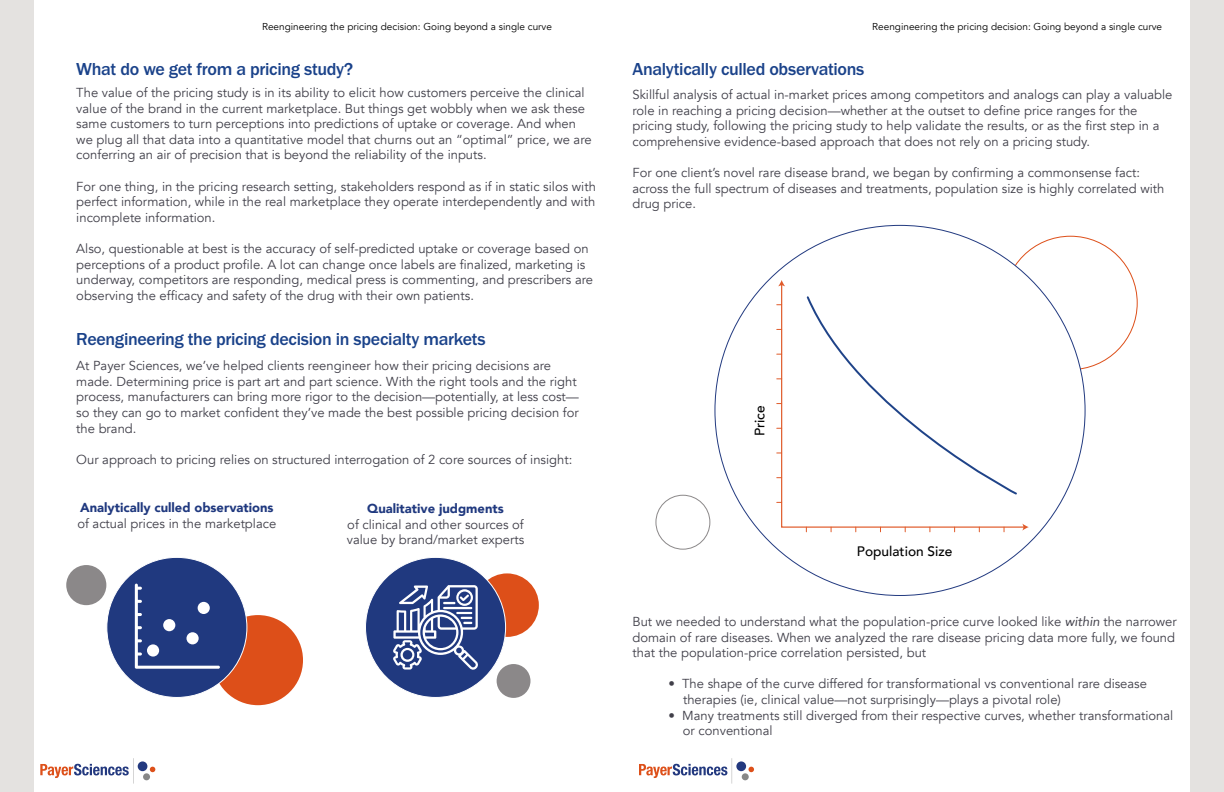
<style>
.page{position:relative;width:1224px;height:792px;background:#fff}
.page>*{position:absolute;margin:0;border:0;box-sizing:border-box;transform-origin:0 0}
.t1{font:500 18px "Franklin Gothic URW";letter-spacing:-.02em;color:#1a428a}
.t2{font:500 13.7px "Avenir";color:#000}
.t3{font:13px/15.6px "Avenir";color:#403f49}
.t4{font:900 13px "Avenir";color:#20397f}
.t5{font:10px "Avenir";color:#000}
.s1{font-style:italic}
</style>
<div class="page">
<div style="left:656px;top:495px;width:54px;height:54px;border:1px solid #8b8889;border-radius:50%"></div>
<div style="left:1191px;top:0;width:33px;height:792px;background:#e4e2e0"></div>
<div style="left:0;top:0;width:33px;height:792px;background:#e4e2e0"></div>
<svg style="left:639px;top:758px;width:94px;height:26px"></svg>
<div style="left:736px;top:761px;width:10px;height:10px;background:#23397f;border-radius:50%"></div>
<svg style="left:749px;top:767px;width:5px;height:5px"></svg>
<div style="left:742px;top:773px;width:7px;height:7px;background:#878787;border-radius:50%"></div>
<svg style="left:780px;top:286px;width:243px;height:242px"></svg>
<svg style="left:1022px;top:524px;width:7px;height:7px"></svg>
<svg style="left:778px;top:280px;width:7px;height:6px"></svg>
<svg style="left:805px;top:295px;width:213px;height:201px"></svg>
<div style="left:213px;top:615px;width:90px;height:90px;background:#dd4f19;border-radius:50%"></div>
<div style="left:66px;top:565px;width:40px;height:40px;background:#8b8889;border-radius:50%"></div>
<div style="left:497px;top:664px;width:34px;height:34px;background:#8b8889;border-radius:50%"></div>
<div style="left:475px;top:573px;width:64px;height:64px;background:#dd4f19;border-radius:50%"></div>
<svg style="left:40px;top:758px;width:94px;height:26px"></svg>
<div style="left:138px;top:761px;width:9px;height:10px;background:#23397f;border-radius:50%"></div>
<svg style="left:150px;top:767px;width:5px;height:5px"></svg>
<div style="left:143px;top:773px;width:7px;height:7px;background:#878787;border-radius:50%"></div>
<div style="left:107px;top:557px;width:140px;height:140px;background:#20397f;border-radius:50%"></div>
<svg style="left:135px;top:584px;width:85px;height:85px"></svg>
<div style="left:366px;top:557px;width:140px;height:140px;background:#20397f;border-radius:50%"></div>
<svg style="left:393px;top:585px;width:85px;height:85px"></svg>
<p class="t5" style="left:262px;top:21px;width:291px">Reengineering the pricing decision: Going beyond a single curve</p>
<p class="t5" style="left:872px;top:21px;width:291px">Reengineering the pricing decision: Going beyond a single curve</p>
<h1 class="t1" style="left:76px;top:58px;width:278px">What do we get from a pricing study?</h1>
<p class="t3" style="left:76px;top:85px;width:517px">The value of the pricing study is in its ability to elicit how customers perceive the clinical value of the brand in the current marketplace. But things get wobbly when we ask these same customers to turn perceptions into predictions of uptake or coverage. And when we plug all that data into a quantitative model that churns out an “optimal” price, we are conferring an air of precision that is beyond the reliability of the inputs.</p>
<p class="t3" style="left:76px;top:179px;width:521px;text-align:justify">For one thing, in the pricing research setting, stakeholders respond as if in static silos with perfect information, while in the real marketplace they operate interdependently and with incomplete information.</p>
<p class="t3" style="left:76px;top:241px;width:518px">Also, questionable at best is the accuracy of self-predicted uptake or coverage based on perceptions of a product profile. A lot can change once labels are finalized, marketing is underway, competitors are responding, medical press is commenting, and prescribers are observing the efficacy and safety of the drug with their own patients.</p>
<h1 class="t1" style="left:76px;top:328px;width:411px">Reengineering the pricing decision in specialty markets</h1>
<p class="t3" style="left:76px;top:358px;width:504px">At Payer Sciences, we’ve helped clients reengineer how their pricing decisions are made. Determining price is part art and part science. With the right tools and the right process, manufacturers can bring more rigor to the decision—potentially, at less cost— so they can go to market confident they’ve made the best possible pricing decision for the brand.</p>
<p class="t3" style="left:76px;top:452px;width:498px">Our approach to pricing relies on structured interrogation of 2 core sources of insight:</p>
<p class="t4" style="left:80px;top:497px;width:195px">Analytically culled observations</p>
<p class="t3" style="left:77px;top:516px;width:200px">of actual prices in the marketplace</p>
<p class="t4" style="left:367px;top:497px;width:138px">Qualitative judgments</p>
<p class="t3" style="left:347px;top:517px;width:179px">of clinical and other sources of value by brand/market experts</p>
<h1 class="t1" style="left:632px;top:58px;width:233px">Analytically culled observations</h1>
<p class="t3" style="left:632px;top:87px;width:542px">Skillful analysis of actual in-market prices among competitors and analogs can play a valuable role in reaching a pricing decision—whether at the outset to define price ranges for the pricing study, following the pricing study to help validate the results, or as the first step in a comprehensive evidence-based approach that does not rely on a pricing study.</p>
<p class="t3" style="left:632px;top:165px;width:533px">For one client’s novel rare disease brand, we began by confirming a commonsense fact: across the full spectrum of diseases and treatments, population size is highly correlated with drug price.</p>
<p class="t2" style="left:748px;top:436px;width:32px;rotate:-90deg">Price</p>
<p class="t2" style="left:857px;top:539px;width:97px">Population Size</p>
<p class="t3" style="left:632px;top:614px;width:546px">But we needed to understand what the population-price curve looked like <span class="s1">within</span> the narrower domain of rare diseases. When we analyzed the rare disease pricing data more fully, we found that the population-price correlation persisted, but</p>
<p class="t3" style="left:683px;top:676px;width:465px;text-indent:-15px">• The shape of the curve differed for transformational vs conventional rare disease therapies (ie, clinical value—not surprisingly—plays a pivotal role)</p>
<p class="t3" style="left:683px;top:708px;width:492px;text-indent:-14px">• Many treatments still diverged from their respective curves, whether transformational or conventional</p>
</div>
